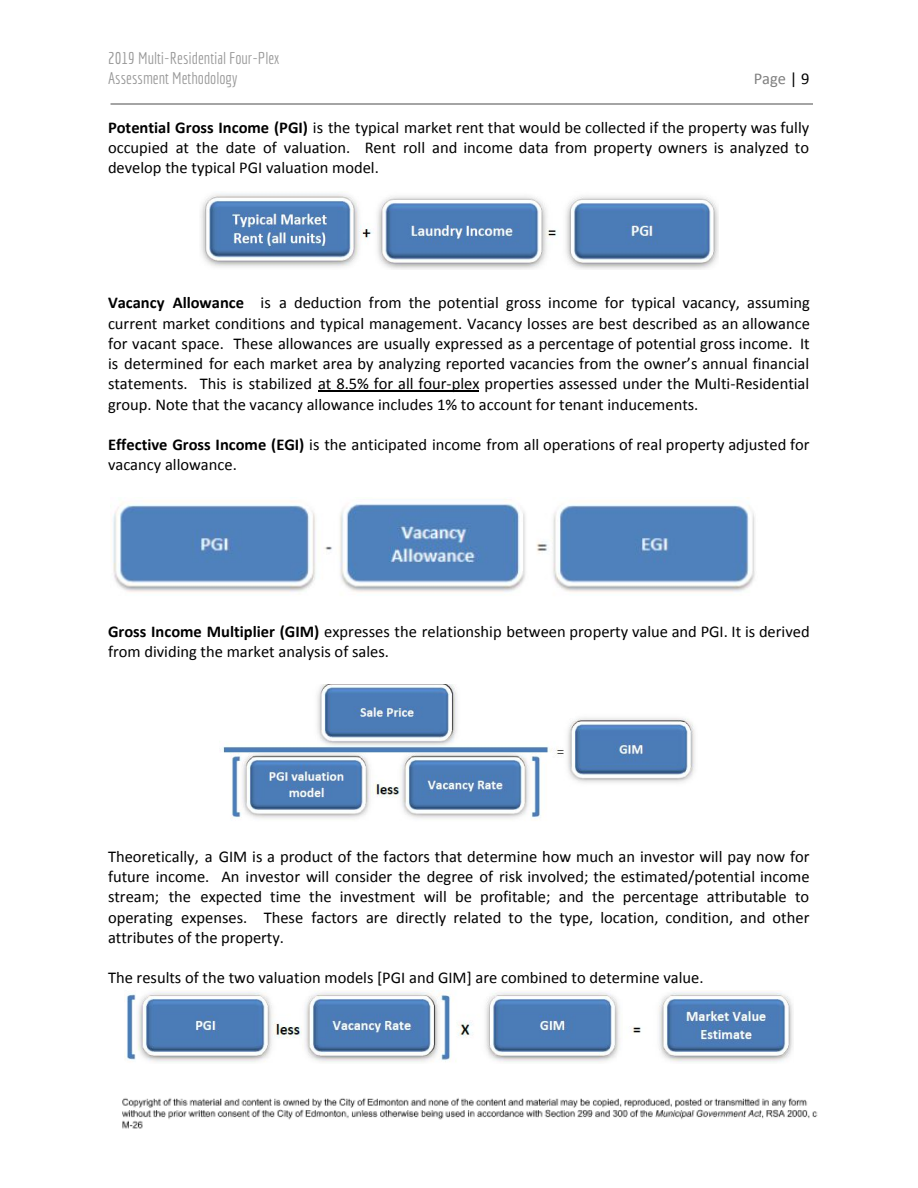
<style>
.page{position:relative;width:918px;height:1188px;background:#fff}
.page>*{position:absolute;margin:0;border:0;box-sizing:border-box;transform-origin:0 0}
.t1{font:16.5px/20.2px "Calibri";color:#000;text-align:justify}
.t2{font:16.5px/20.2px "Economica";color:#999}
.t3{font:16.5px "Calibri";color:#808080}
.s1{color:#000}
.s2{font-weight:700}
</style>
<div class="page">
<img style="left:200px;top:193px;width:519px;height:77px">
<img style="left:113px;top:499px;width:642px;height:94px">
<img style="left:222px;top:684px;width:473px;height:136px">
<img style="left:126px;top:990px;width:667px;height:72px">
<hr style="left:318px;top:390px;width:161px;height:2px;background:#000">
<img style="left:122px;top:1098px;width:696px;height:31px">
<p class="t2" style="left:108px;top:48px;width:173px">2019 Multi-Residential Four-Plex<br>Assessment Methodology</p>
<p class="t3" style="left:754px;top:72px;width:57px">Page <span class="s1">| 9</span></p>
<p class="t1" style="left:108px;top:118px;width:703px"><span class="s2">Potential Gross Income (PGI)</span> is the typical market rent that would be collected if the property was fully occupied at the date of valuation. Rent roll and income data from property owners is analyzed to develop the typical PGI valuation model.</p>
<p class="t1" style="left:108px;top:294px;width:703px"><span class="s2">Vacancy Allowance</span> is a deduction from the potential gross income for typical vacancy, assuming current market conditions and typical management. Vacancy losses are best described as an allowance for vacant space. These allowances are usually expressed as a percentage of potential gross income. It is determined for each market area by analyzing reported vacancies from the owner’s annual financial statements. This is stabilized at 8.5% for all four-plex properties assessed under the Multi-Residential group. Note that the vacancy allowance includes 1% to account for tenant inducements.</p>
<p class="t1" style="left:108px;top:436px;width:703px"><span class="s2">Effective Gross Income (EGI)</span> is the anticipated income from all operations of real property adjusted for vacancy allowance.</p>
<p class="t1" style="left:108px;top:622px;width:703px"><span class="s2">Gross Income Multiplier (GIM)</span> expresses the relationship between property value and PGI. It is derived from dividing the market analysis of sales.</p>
<p class="t1" style="left:108px;top:848px;width:703px">Theoretically, a GIM is a product of the factors that determine how much an investor will pay now for future income. An investor will consider the degree of risk involved; the estimated/potential income stream; the expected time the investment will be profitable; and the percentage attributable to operating expenses. These factors are directly related to the type, location, condition, and other attributes of the property.</p>
<p class="t1" style="left:108px;top:969px;width:597px">The results of the two valuation models [PGI and GIM] are combined to determine value.</p>
</div>
